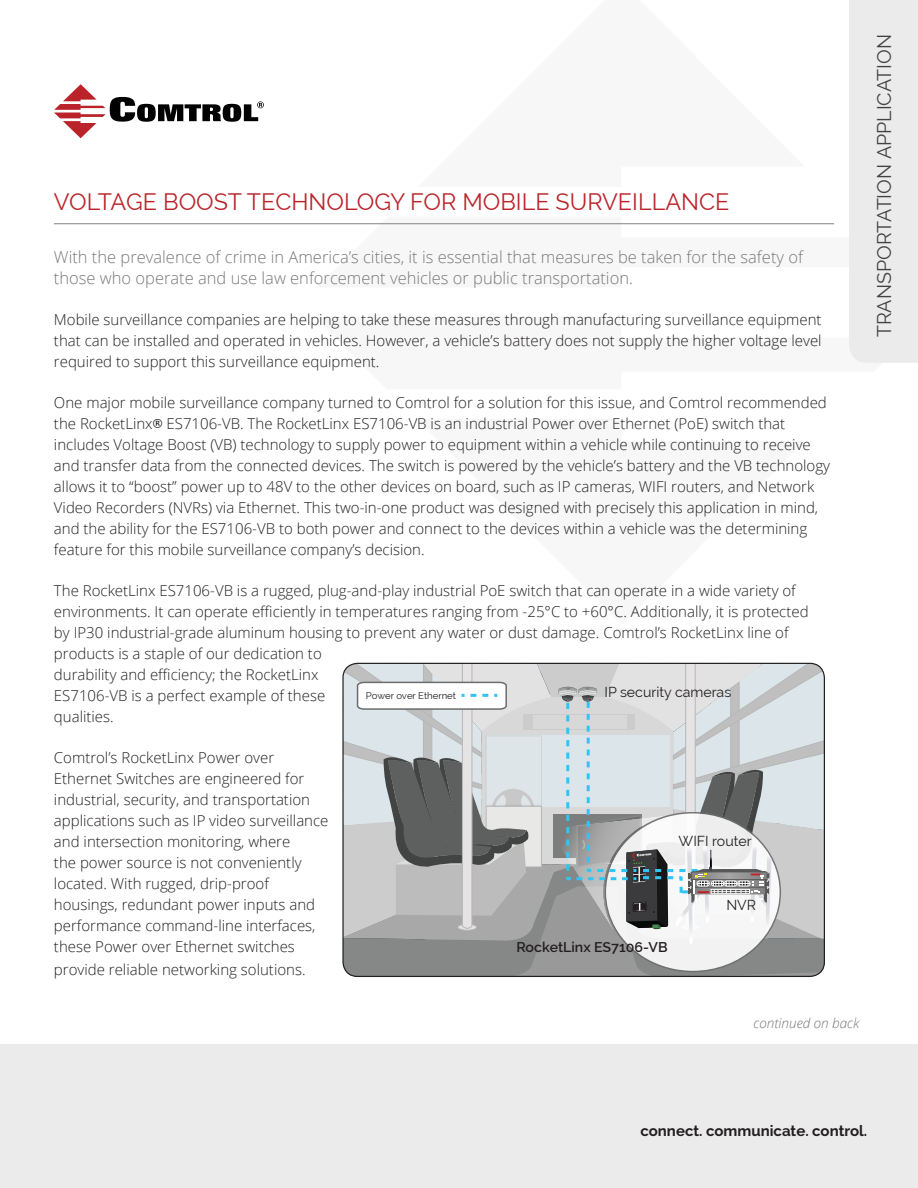
<style>
.page{position:relative;width:918px;height:1188px;background:#fff}
.page>*{position:absolute;margin:0;border:0;box-sizing:border-box;transform-origin:0 0}
.t1{font:23.25px "Raleway";color:#b92329}
.t2{font:19.5px "Raleway";color:#434344}
.t3{font:300 16.5px/21px "Open Sans";color:#787878}
.t4{font:300 15px/21px "Open Sans";color:#231f20}
.t5{font:700 15px "Raleway";color:#231f20}
.t6{font:14.1px "Raleway";color:#231f20}
.t7{font:600 14.1px "Raleway";color:#231f20}
.t8{font:italic 300 13.5px "Open Sans";color:#767676}
.t9{font:9.6px "Raleway";color:#231f20}
.s1{font-family:"Candara";font-weight:700}
</style>
<div class="page">
<div style="left:0;top:1045px;width:918px;height:143px;background:#ebebeb"></div>
<div style="left:849px;top:0;width:69px;height:363px;background:#ebebeb"></div>
<svg style="left:54px;top:84px;width:210px;height:54px"></svg>
<hr style="left:54px;top:223px;width:780px;height:1px;background:#7f8285">
<svg style="left:343px;top:663px;width:481px;height:313px;background:#bdc1c2"></svg>
<div style="left:342px;top:663px;width:483px;height:314px;border:1px solid #231f20;border-radius:15px"></div>
<h1 class="t1" style="left:54px;top:193px;width:677px">VOLTAGE BOOST TECHNOLOGY FOR MOBILE SURVEILLANCE</h1>
<p class="t3" style="left:54px;top:248px;width:751px">With the prevalence of crime in America’s cities, it is essential that measures be taken for the safety of those who operate and use law enforcement vehicles or public transportation.</p>
<p class="t4" style="left:54px;top:310px;width:769px;text-align:justify">Mobile surveillance companies are helping to take these measures through manufacturing surveillance equipment that can be installed and operated in vehicles. However, a vehicle’s battery does not supply the higher voltage level required to support this surveillance equipment.</p>
<p class="t4" style="left:54px;top:393px;width:778px">One major mobile surveillance company turned to Comtrol for a solution for this issue, and Comtrol recommended the RocketLinx<span class="s1">®</span> ES7106-VB. The RocketLinx ES7106-VB is an industrial Power over Ethernet (PoE) switch that includes Voltage Boost (VB) technology to supply power to equipment within a vehicle while continuing to receive and transfer data from the connected devices. The switch is powered by the vehicle’s battery and the VB technology allows it to “boost” power up to 48V to the other devices on board, such as IP cameras, WIFI routers, and Network Video Recorders (NVRs) via Ethernet. This two-in-one product was designed with precisely this application in mind, and the ability for the ES7106-VB to both power and connect to the devices within a vehicle was the determining feature for this mobile surveillance company’s decision.</p>
<p class="t4" style="left:54px;top:582px;width:756px">The RocketLinx ES7106-VB is a rugged, plug-and-play industrial PoE switch that can operate in a wide variety of environments. It can operate efficiently in temperatures ranging from -25°C to +60°C. Additionally, it is protected by IP30 industrial-grade aluminum housing to prevent any water or dust damage. Comtrol’s RocketLinx line of products is a staple of our dedication to<br>durability and efficiency; the RocketLinx<br>ES7106-VB is a perfect example of these<br>qualities.</p>
<p class="t4" style="left:54px;top:749px;width:276px">Comtrol’s RocketLinx Power over Ethernet Switches are engineered for industrial, security, and transportation applications such as IP video surveillance and intersection monitoring, where<br>the power source is not conveniently located. With rugged, drip-proof housings, redundant power inputs and performance command-line interfaces, these Power over Ethernet switches</p>
<p class="t4" style="left:54px;top:960px;width:253px">provide reliable networking solutions.</p>
<p class="t6" style="left:605px;top:687px;width:128px">IP security cameras</p>
<p class="t9" style="left:366px;top:692px;width:92px">Power over Ethernet</p>
<p class="t6" style="left:679px;top:836px;width:75px">WIFI router</p>
<p class="t6" style="left:726px;top:899px;width:31px">NVR</p>
<p class="t7" style="left:516px;top:941px;width:153px">RocketLinx ES7106-VB</p>
<p class="t8" style="left:754px;top:1015px;width:107px">continued on back</p>
<h2 class="t2" style="left:877px;top:337px;width:305px;rotate:-90deg">TRANSPORTATION APPLICATION</h2>
<p class="t5" style="left:640px;top:1125px;width:228px">connect. communicate. control.</p>
</div>
